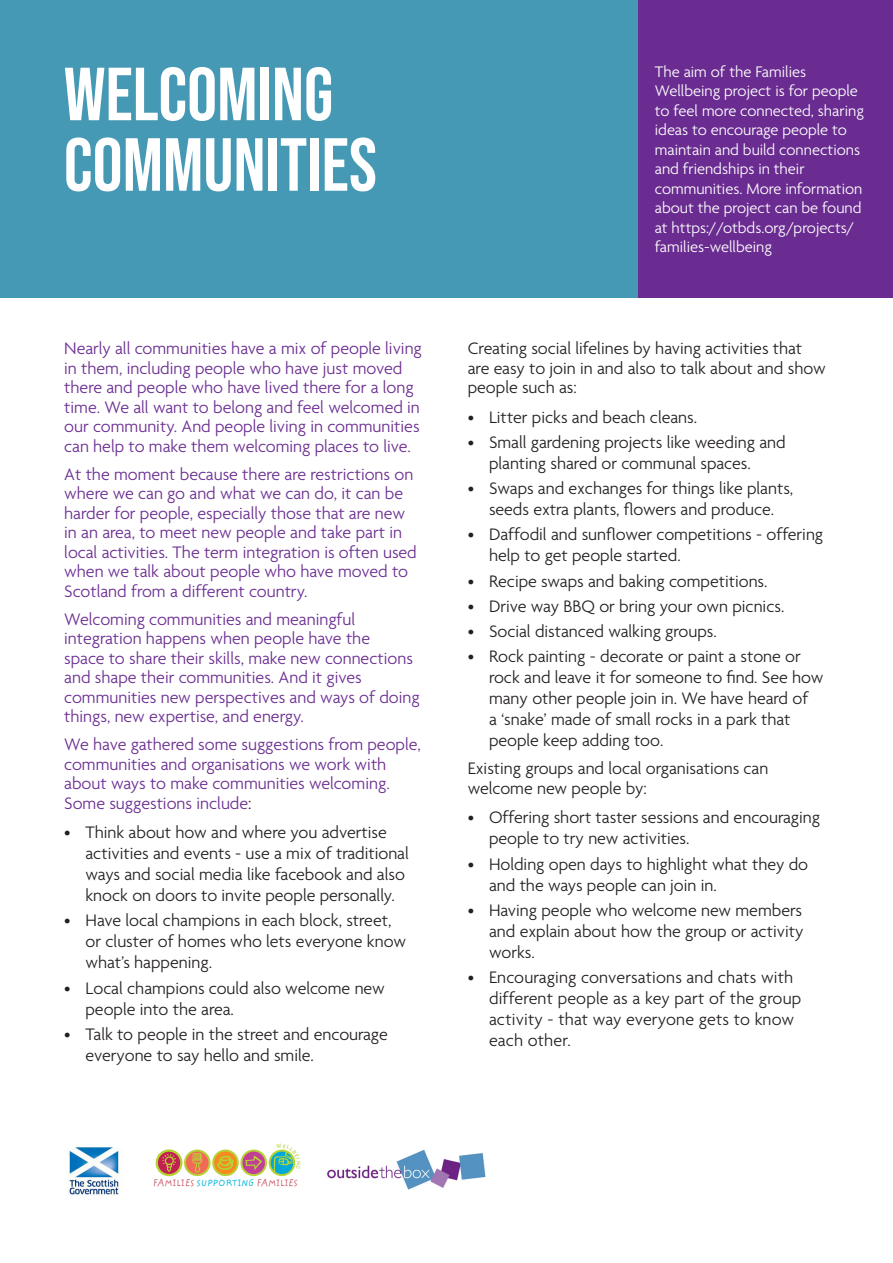
<style>
.page{position:relative;width:893px;height:1263px;background:#fff}
.page>*{position:absolute;margin:0;border:0;box-sizing:border-box;transform-origin:0 0}
.t1{font:75px/70.5px "Bebas Neue";color:#fff}
.text_2{font:300 18px/21px "Agenda";color:#231f20}
.text_2-2{font:300 18px/19.5px "Agenda";color:#6a2c91}
.text_2-3{font:300 16.5px/19.5px "Agenda";color:#fff}
.t2{font:9.15px "Zemke Hand ITC Std";letter-spacing:.04em;color:#cc5a6b}
.t3{font:700 5.7px "Alegreya Sans";color:#c4da61}
.s1{color:#231f20}
.s2{color:#00b7de}
</style>
<div class="page">
<div style="left:638px;top:0;width:255px;height:298px;background:#6a2c91"></div>
<div style="left:0;top:0;width:638px;height:298px;background:#4699b4"></div>
<svg style="left:241px;top:1150px;width:25px;height:25px"></svg>
<div style="left:240px;top:1149px;width:27px;height:27px;border:2px solid #b5d334;border-radius:50%"></div>
<svg style="left:213px;top:1150px;width:25px;height:25px"></svg>
<div style="left:212px;top:1149px;width:27px;height:27px;border:2px solid #b5d334;border-radius:50%"></div>
<svg style="left:185px;top:1150px;width:25px;height:25px"></svg>
<div style="left:184px;top:1149px;width:27px;height:27px;border:2px solid #b5d334;border-radius:50%"></div>
<svg style="left:157px;top:1150px;width:24px;height:25px"></svg>
<div style="left:156px;top:1149px;width:26px;height:27px;border:2px solid #b5d334;border-radius:50%"></div>
<svg style="left:270px;top:1150px;width:24px;height:25px"></svg>
<div style="left:269px;top:1149px;width:26px;height:27px;border:2px solid #b5d334;border-radius:50%"></div>
<svg style="left:217px;top:1156px;width:17px;height:14px"></svg>
<svg style="left:162px;top:1154px;width:14px;height:18px"></svg>
<svg style="left:245px;top:1156px;width:17px;height:14px"></svg>
<svg style="left:192px;top:1153px;width:10px;height:20px"></svg>
<img style="left:68px;top:1148px;width:54px;height:47px">
<img style="left:327px;top:1149px;width:159px;height:41px">
<svg style="left:274px;top:1149px;width:22px;height:24px"></svg>
<p class="t1" style="left:64px;top:58px;width:315px">WELCOMING<br>COMMUNITIES</p>
<p class="text_2-3" style="left:655px;top:61px;width:211px">The aim of the Families<br>Wellbeing project is for people to feel more connected, sharing ideas to encourage people to maintain and build connections and friendships in their communities. More information about the project can be found at https://otbds.org/projects/ families-wellbeing</p>
<p class="text_2-2" style="left:64px;top:338px;width:359px">Nearly all communities have a mix of people living in them, including people who have just moved there and people who have lived there for a long time. We all want to belong and feel welcomed in our community. And people living in communities can help to make them welcoming places to live.</p>
<p class="text_2-2" style="left:64px;top:464px;width:354px">At the moment because there are restrictions on where we can go and what we can do, it can be harder for people, especially those that are new in an area, to meet new people and take part in local activities. The term integration is often used when we talk about people who have moved to Scotland from a different country.</p>
<p class="text_2-2" style="left:64px;top:609px;width:357px">Welcoming communities and meaningful integration happens when people have the<br>space to share their skills, make new connections and shape their communities. And it gives communities new perspectives and ways of doing things, new expertise, and energy.</p>
<p class="text_2-2" style="left:64px;top:734px;width:358px">We have gathered some suggestions from people, communities and organisations we work with about ways to make communities welcoming.<br>Some suggestions include<span class="s1">:</span></p>
<p class="text_2" style="left:86px;top:821px;width:325px;text-indent:-21px">• Think about how and where you advertise activities and events - use a mix of traditional ways and social media like facebook and also knock on doors to invite people personally.</p>
<p class="text_2" style="left:86px;top:910px;width:322px;text-indent:-21px">• Have local champions in each block, street, or cluster of homes who lets everyone know what’s happening.</p>
<p class="text_2" style="left:86px;top:977px;width:301px;text-indent:-21px">• Local champions could also welcome new people into the area.</p>
<p class="text_2" style="left:86px;top:1023px;width:304px;text-indent:-21px">• Talk to people in the street and encourage everyone to say hello and smile.</p>
<p class="t3" style="left:303px;top:1160px;width:6px;rotate:90deg">N</p>
<p class="t2" style="left:153px;top:1177px;width:146px">FAMILIES <span class="s2">SUPPORTING</span> FAMILIES</p>
<p class="text_2" style="left:468px;top:338px;width:359px;line-height:19.5px">Creating social lifelines by having activities that are easy to join in and also to talk about and show people such as:</p>
<p class="text_2" style="left:468px;top:406px;width:231px">• Litter picks and beach cleans.</p>
<p class="text_2" style="left:489px;top:431px;width:298px;text-indent:-21px">• Small gardening projects like weeding and planting shared or communal spaces.</p>
<p class="text_2" style="left:468px;top:477px;width:327px;text-align:center">• Swaps and exchanges for things like plants, seeds extra plants, flowers and produce.</p>
<p class="text_2" style="left:489px;top:524px;width:336px;text-indent:-21px">• Daffodil and sunflower competitions - offering help to get people started.</p>
<p class="text_2" style="left:468px;top:570px;width:301px">• Recipe swaps and baking competitions.</p>
<p class="text_2" style="left:468px;top:595px;width:318px">• Drive way BBQ or bring your own picnics.</p>
<p class="text_2" style="left:468px;top:620px;width:250px">• Social distanced walking groups.</p>
<p class="text_2" style="left:489px;top:646px;width:336px;text-indent:-21px">• Rock painting - decorate or paint a stone or rock and leave it for someone to find. See how many other people join in. We have heard of<br>a ‘snake’ made of small rocks in a park that people keep adding too.</p>
<p class="text_2" style="left:468px;top:758px;width:302px;line-height:19.5px">Existing groups and local organisations can welcome new people by:</p>
<p class="text_2" style="left:489px;top:807px;width:332px;text-indent:-21px">• Offering short taster sessions and encouraging people to try new activities.</p>
<p class="text_2" style="left:489px;top:853px;width:321px;text-indent:-21px">• Holding open days to highlight what they do and the ways people can join in.</p>
<p class="text_2" style="left:489px;top:899px;width:316px;text-align:justify;text-indent:-21px">• Having people who welcome new members and explain about how the group or activity works.</p>
<p class="text_2" style="left:489px;top:966px;width:314px;text-indent:-21px">• Encouraging conversations and chats with different people as a key part of the group activity - that way everyone gets to know each other.</p>
</div>
